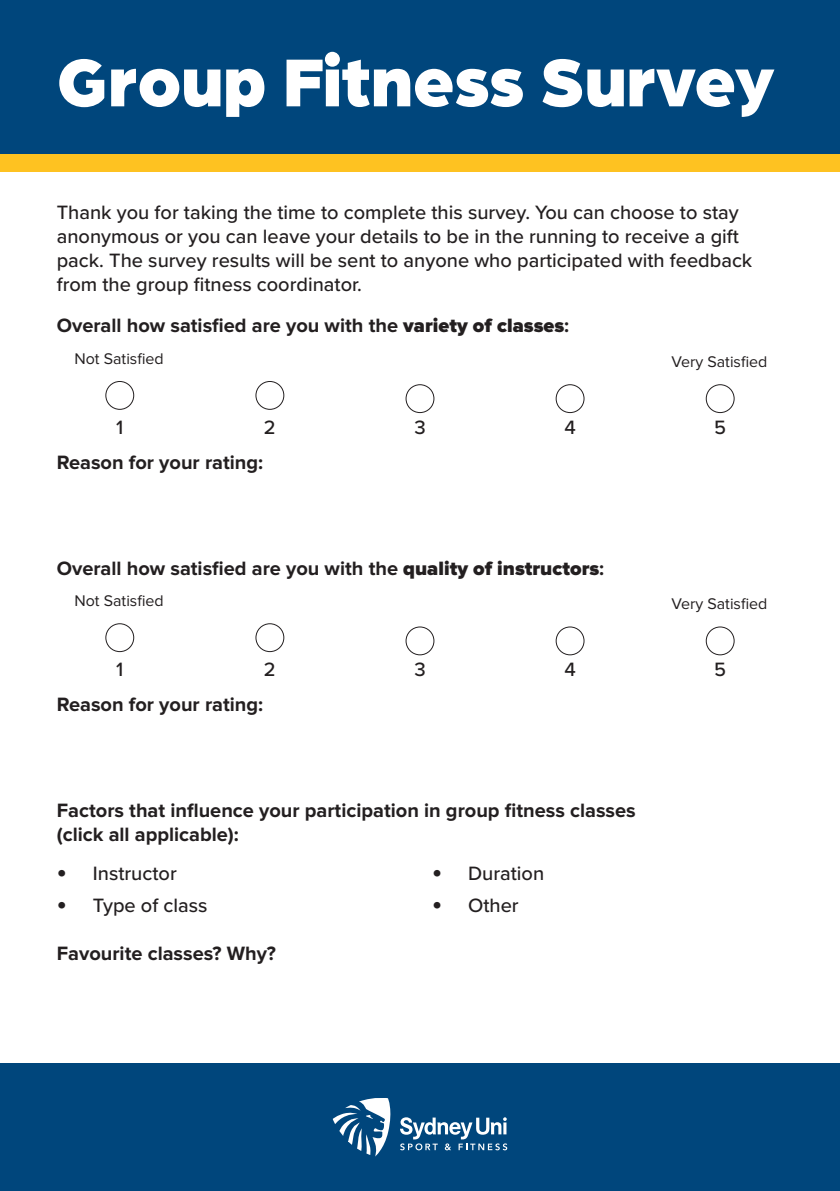
<style>
.page{position:relative;width:840px;height:1191px;background:#fff}
.page>*{position:absolute;margin:0;border:0;box-sizing:border-box;transform-origin:0 0}
.t1{font:900 72px "Arboria";color:#fff}
.t2{font:500 20px/24px "Proxima Nova";color:#231f20}
.t3{font:700 20px "Proxima Nova";color:#231f20}
.t4{font:16px "Proxima Nova";color:#231f20}
.s1{font-weight:900}
.s2{font-weight:700;font-size:28px}
</style>
<div class="page">
<div style="left:0;top:153px;width:839px;height:18px;background:#fec221"></div>
<div style="left:0;top:0;width:839px;height:153px;background:#00467c"></div>
<div style="left:0;top:1063px;width:839px;height:128px;background:#00467c"></div>
<svg style="left:400px;top:1117px;width:107px;height:33px"></svg>
<svg style="left:332px;top:1098px;width:59px;height:59px"></svg>
<div style="left:105px;top:381px;width:29px;height:28px;border:1px solid #231f20;border-radius:50%"></div>
<div style="left:255px;top:381px;width:29px;height:28px;border:1px solid #231f20;border-radius:50%"></div>
<div style="left:405px;top:384px;width:29px;height:29px;border:1px solid #231f20;border-radius:50%"></div>
<div style="left:555px;top:384px;width:29px;height:29px;border:1px solid #231f20;border-radius:50%"></div>
<div style="left:705px;top:384px;width:29px;height:29px;border:1px solid #231f20;border-radius:50%"></div>
<div style="left:105px;top:623px;width:29px;height:29px;border:1px solid #231f20;border-radius:50%"></div>
<div style="left:255px;top:623px;width:29px;height:29px;border:1px solid #231f20;border-radius:50%"></div>
<div style="left:405px;top:627px;width:29px;height:28px;border:1px solid #231f20;border-radius:50%"></div>
<div style="left:555px;top:627px;width:29px;height:28px;border:1px solid #231f20;border-radius:50%"></div>
<div style="left:705px;top:627px;width:29px;height:28px;border:1px solid #231f20;border-radius:50%"></div>
<p class="t1" style="left:57px;top:30px;width:719px">Group Fitness Survey</p>
<p class="t2" style="left:57px;top:199px;width:696px">Thank you for taking the time to complete this survey. You can choose to stay anonymous or you can leave your details to be in the running to receive a gift pack. The survey results will be sent to anyone who participated with feedback from the group fitness coordinator.</p>
<p class="t3" style="left:57px;top:316px;width:513px">Overall how satisfied are you with the <span class="s1">variety of classes</span>:</p>
<p class="t4" style="left:74px;top:351px;width:91px">Not Satisfied</p>
<p class="t4" style="left:671px;top:354px;width:97px">Very Satisfied</p>
<p class="t2" style="left:116px;top:415px;width:9px">1</p>
<p class="t2" style="left:264px;top:415px;width:13px">2</p>
<p class="t2" style="left:414px;top:415px;width:13px">3</p>
<p class="t2" style="left:564px;top:415px;width:13px">4</p>
<p class="t2" style="left:713px;top:415px;width:13px">5</p>
<p class="t3" style="left:57px;top:453px;width:208px">Reason for your rating:</p>
<p class="t3" style="left:57px;top:559px;width:548px">Overall how satisfied are you with the <span class="s1">quality of instructors</span>:</p>
<p class="t4" style="left:74px;top:593px;width:91px">Not Satisfied</p>
<p class="t4" style="left:671px;top:596px;width:97px">Very Satisfied</p>
<p class="t2" style="left:116px;top:657px;width:9px">1</p>
<p class="t2" style="left:264px;top:657px;width:13px">2</p>
<p class="t2" style="left:414px;top:657px;width:13px">3</p>
<p class="t2" style="left:564px;top:657px;width:13px">4</p>
<p class="t2" style="left:713px;top:657px;width:13px">5</p>
<p class="t3" style="left:57px;top:695px;width:208px">Reason for your rating:</p>
<p class="t3" style="left:57px;top:801px;width:580px">Factors that influence your participation in group fitness classes</p>
<p class="t3" style="left:57px;top:825px;width:183px">(click all applicable):</p>
<p class="t2" style="left:57px;top:860px;width:121px"><span class="s2">•</span> Instructor</p>
<p class="t2" style="left:57px;top:892px;width:152px"><span class="s2">•</span> Type of class</p>
<p class="t2" style="left:432px;top:860px;width:114px"><span class="s2">•</span> Duration</p>
<p class="t2" style="left:432px;top:892px;width:88px"><span class="s2">•</span> Other</p>
<p class="t3" style="left:57px;top:943px;width:220px">Favourite classes? Why?</p>
</div>
